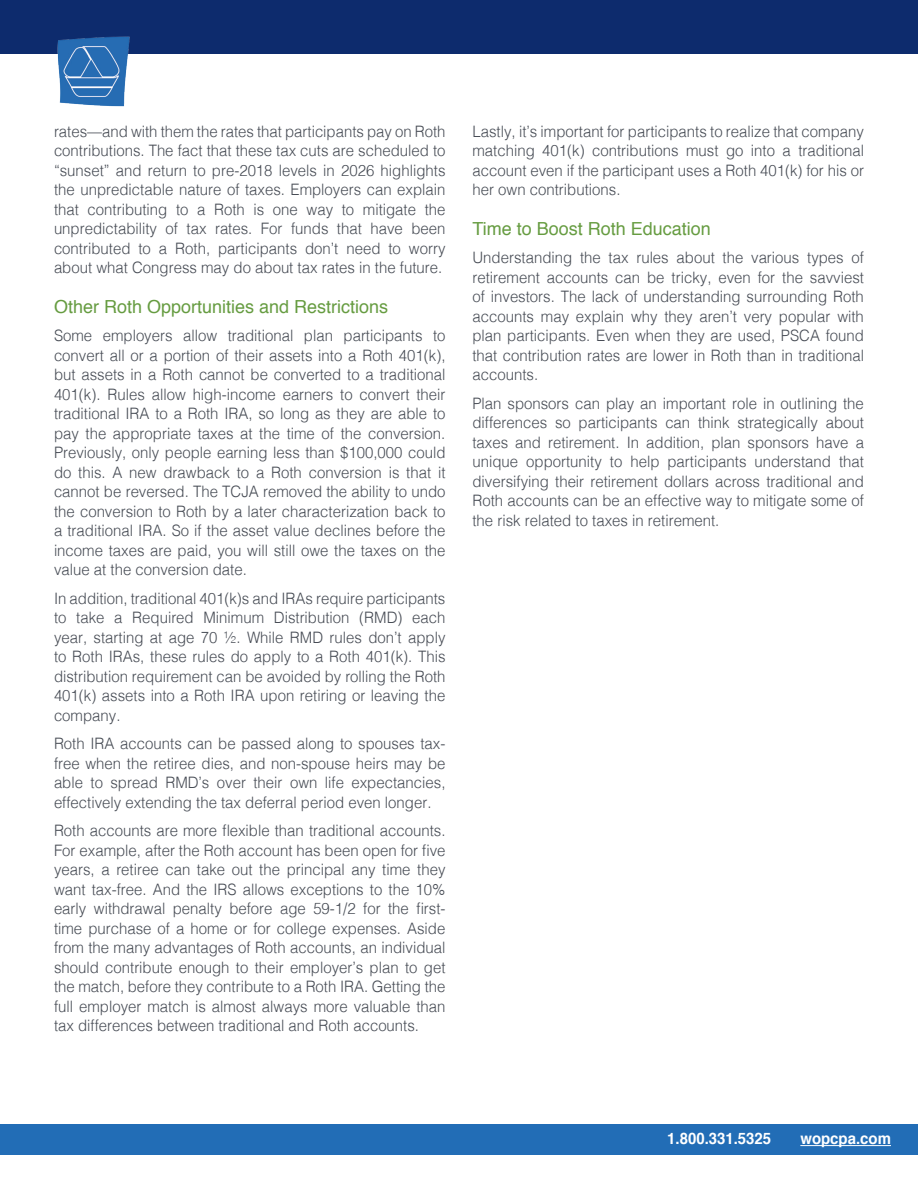
<style>
.page{position:relative;width:918px;height:1188px;background:#fff}
.page>*{position:absolute;margin:0;border:0;box-sizing:border-box;transform-origin:0 0}
.Subheads{font:18px "Helvetica";color:#669c41}
.Body_Copy{font:300 15.75px/19.5px "Helvetica";color:#464b54;text-align:justify;scale:.95 1}
.t1{font:700 15.75px "Helvetica";color:#fff;scale:.95 1}
</style>
<div class="page">
<div style="left:0;top:0;width:918px;height:54px;background:#0d2b6d"></div>
<div style="left:0;top:1124px;width:918px;height:30px;background:#226db6"></div>
<hr style="left:800px;top:1145px;width:91px;height:1px;background:#fff">
<img style="left:57px;top:36px;width:73px;height:71px">
<p class="Body_Copy" style="left:54px;top:120px;width:414px">rates—and with them the rates that participants pay on Roth contributions. The fact that these tax cuts are scheduled to “sunset” and return to pre-2018 levels in 2026 highlights the unpredictable nature of taxes. Employers can explain that contributing to a Roth is one way to mitigate the unpredictability of tax rates. For funds that have been contributed to a Roth, participants don’t need to worry about what Congress may do about tax rates in the future.</p>
<p class="Subheads" style="left:54px;top:292px;width:336px">Other Roth Opportunities and Restrictions</p>
<p class="Body_Copy" style="left:54px;top:325px;width:414px">Some employers allow traditional plan participants to convert all or a portion of their assets into a Roth 401(k), but assets in a Roth cannot be converted to a traditional 401(k). Rules allow high-income earners to convert their traditional IRA to a Roth IRA, so long as they are able to pay the appropriate taxes at the time of the conversion.<br>Previously, only people earning less than $100,000 could do this. A new drawback to a Roth conversion is that it cannot be reversed. The TCJA removed the ability to undo the conversion to Roth by a later characterization back to a traditional IRA. So if the asset value declines before the income taxes are paid, you will still owe the taxes on the value at the conversion date.</p>
<p class="Body_Copy" style="left:54px;top:587px;width:414px">In addition, traditional 401(k)s and IRAs require participants to take a Required Minimum Distribution (RMD) each year, starting at age 70 ½. While RMD rules don’t apply to Roth IRAs, these rules do apply to a Roth 401(k). This distribution requirement can be avoided by rolling the Roth 401(k) assets into a Roth IRA upon retiring or leaving the company.</p>
<p class="Body_Copy" style="left:54px;top:733px;width:414px">Roth IRA accounts can be passed along to spouses tax&shy;free when the retiree dies, and non-spouse heirs may be able to spread RMD’s over their own life expectancies, effectively extending the tax deferral period even longer.</p>
<p class="Body_Copy" style="left:54px;top:820px;width:414px">Roth accounts are more flexible than traditional accounts.<br>For example, after the Roth account has been open for five years, a retiree can take out the principal any time they want tax-free. And the IRS allows exceptions to the 10% early withdrawal penalty before age 59-1/2 for the first&shy;time purchase of a home or for college expenses. Aside from the many advantages of Roth accounts, an individual should contribute enough to their employer’s plan to get the match, before they contribute to a Roth IRA. Getting the full employer match is almost always more valuable than tax differences between traditional and Roth accounts.</p>
<p class="Body_Copy" style="left:472px;top:120px;width:414px">Lastly, it’s important for participants to realize that company matching 401(k) contributions must go into a traditional account even if the participant uses a Roth 401(k) for his or her own contributions.</p>
<p class="Subheads" style="left:472px;top:214px;width:240px">Time to Boost Roth Education</p>
<p class="Body_Copy" style="left:472px;top:247px;width:414px">Understanding the tax rules about the various types of retirement accounts can be tricky, even for the savviest of investors. The lack of understanding surrounding Roth accounts may explain why they aren’t very popular with plan participants. Even when they are used, PSCA found that contribution rates are lower in Roth than in traditional accounts.</p>
<p class="Body_Copy" style="left:472px;top:392px;width:414px">Plan sponsors can play an important role in outlining the differences so participants can think strategically about taxes and retirement. In addition, plan sponsors have a unique opportunity to help participants understand that diversifying their retirement dollars across traditional and Roth accounts can be an effective way to mitigate some of the risk related to taxes in retirement.</p>
<p class="t1" style="left:667px;top:1126px;width:111px">1.800.331.5325</p>
<p class="t1" style="left:800px;top:1126px;width:97px">wopcpa.com</p>
</div>
